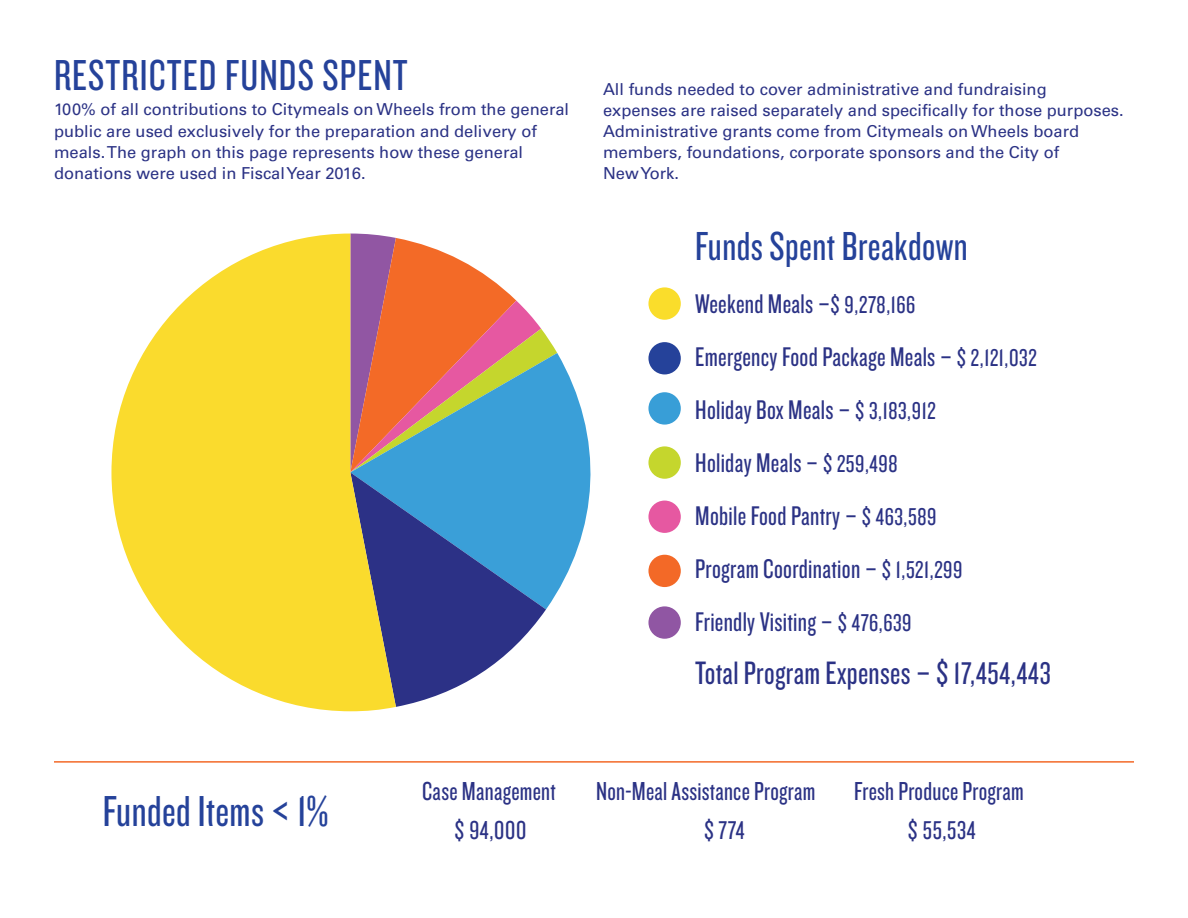
<style>
.page{position:relative;width:1188px;height:918px;background:#fff}
.page>*{position:absolute;margin:0;border:0;box-sizing:border-box;transform-origin:0 0}
.t1{font:45px "Knockout 28 Junior Feathrwt";letter-spacing:.025em;color:#25429a}
.t2{font:42.15px "Knockout 28 Junior Feathrwt";letter-spacing:.01em;color:#25429a}
.t3{font:33.75px "Knockout 28 Junior Feathrwt";letter-spacing:.01em;color:#2b3285}
.t4{font:28.05px "Knockout 28 Junior Feathrwt";letter-spacing:.01em;color:#2b3285}
.t5{font:27px "Knockout 28 Junior Feathrwt";letter-spacing:.01em;color:#2b3285}
.t6{font:26.7px "Knockout 28 Junior Feathrwt";letter-spacing:.025em;color:#2b3285}
.t7{font:16.5px/21px "Univers";color:#2b3285}
.s1{font-size:25.2px}
.s2{font-size:32.55px}
.s3{font-size:27px}
</style>
<div class="page">
<svg style="left:396px;top:238px;width:161px;height:115px"></svg>
<svg style="left:396px;top:353px;width:195px;height:256px;background:#7ba5b9"></svg>
<svg style="left:396px;top:472px;width:150px;height:235px;background:#4f76b5"></svg>
<svg style="left:111px;top:234px;width:285px;height:477px;fill:#fadb2d"></svg>
<hr style="left:54px;top:761px;width:1080px;height:2px;background:#f36927">
<div style="left:648px;top:287px;width:33px;height:33px;background:#fadd2b;border-radius:50%"></div>
<div style="left:648px;top:342px;width:33px;height:32px;background:#25429a;border-radius:50%"></div>
<div style="left:648px;top:392px;width:33px;height:33px;background:#389ed7;border-radius:50%"></div>
<div style="left:648px;top:446px;width:33px;height:33px;background:#c5d62d;border-radius:50%"></div>
<div style="left:648px;top:501px;width:33px;height:32px;background:#e658a1;border-radius:50%"></div>
<div style="left:648px;top:555px;width:33px;height:32px;background:#f36927;border-radius:50%"></div>
<div style="left:648px;top:606px;width:33px;height:33px;background:#9056a3;border-radius:50%"></div>
<p class="t1" style="left:54px;top:47px;width:355px">RESTRICTED FUNDS SPENT</p>
<p class="t7" style="left:54px;top:99px;width:517px">100% of all contributions to Citymeals on Wheels from the general public are used exclusively for the preparation and delivery of meals. The graph on this page represents how these general donations were used in Fiscal Year 2016.</p>
<p class="t7" style="left:603px;top:79px;width:522px">All funds needed to cover administrative and fundraising expenses are raised separately and specifically for those purposes.<br>Administrative grants come from Citymeals on Wheels board members, foundations, corporate sponsors and the City of</p>
<p class="t7" style="left:603px;top:163px;width:78px">New York.</p>
<p class="t2" style="left:695px;top:219px;width:274px">Funds Spent Breakdown</p>
<p class="t4" style="left:695px;top:286px;width:222px">Weekend Meals –<span class="s1">$ 9,278,166</span></p>
<p class="t4" style="left:695px;top:339px;width:343px">Emergency Food Package Meals – <span class="s1">$ 2,121,032</span></p>
<p class="t4" style="left:695px;top:392px;width:242px">Holiday Box Meals – <span class="s1">$ 3,183,912</span></p>
<p class="t4" style="left:695px;top:445px;width:204px">Holiday Meals – <span class="s1">$ 259,498</span></p>
<p class="t4" style="left:695px;top:498px;width:243px">Mobile Food Pantry – <span class="s1">$ 463,589</span></p>
<p class="t4" style="left:695px;top:551px;width:269px">Program Coordination – <span class="s1">$ 1,521,299</span></p>
<p class="t4" style="left:695px;top:604px;width:218px">Friendly Visiting – <span class="s1">$ 476,639</span></p>
<p class="t3" style="left:695px;top:652px;width:357px">Total Program Expenses – $ <span class="s2">17,454,443</span></p>
<p class="t1" style="left:103px;top:783px;width:227px">Funded Items &lt; 1%</p>
<p class="t5" style="left:422px;top:774px;width:135px">Case Management</p>
<p class="t5" style="left:596px;top:774px;width:221px">Non-Meal Assistance Program</p>
<p class="t5" style="left:854px;top:774px;width:171px">Fresh Produce Program</p>
<p class="t5" style="left:454px;top:813px;width:73px">$ 94,000</p>
<p class="t6" style="left:704px;top:814px;width:42px"><span class="s3">$</span> 774</p>
<p class="t6" style="left:908px;top:814px;width:69px"><span class="s3">$</span> 55,534</p>
</div>
